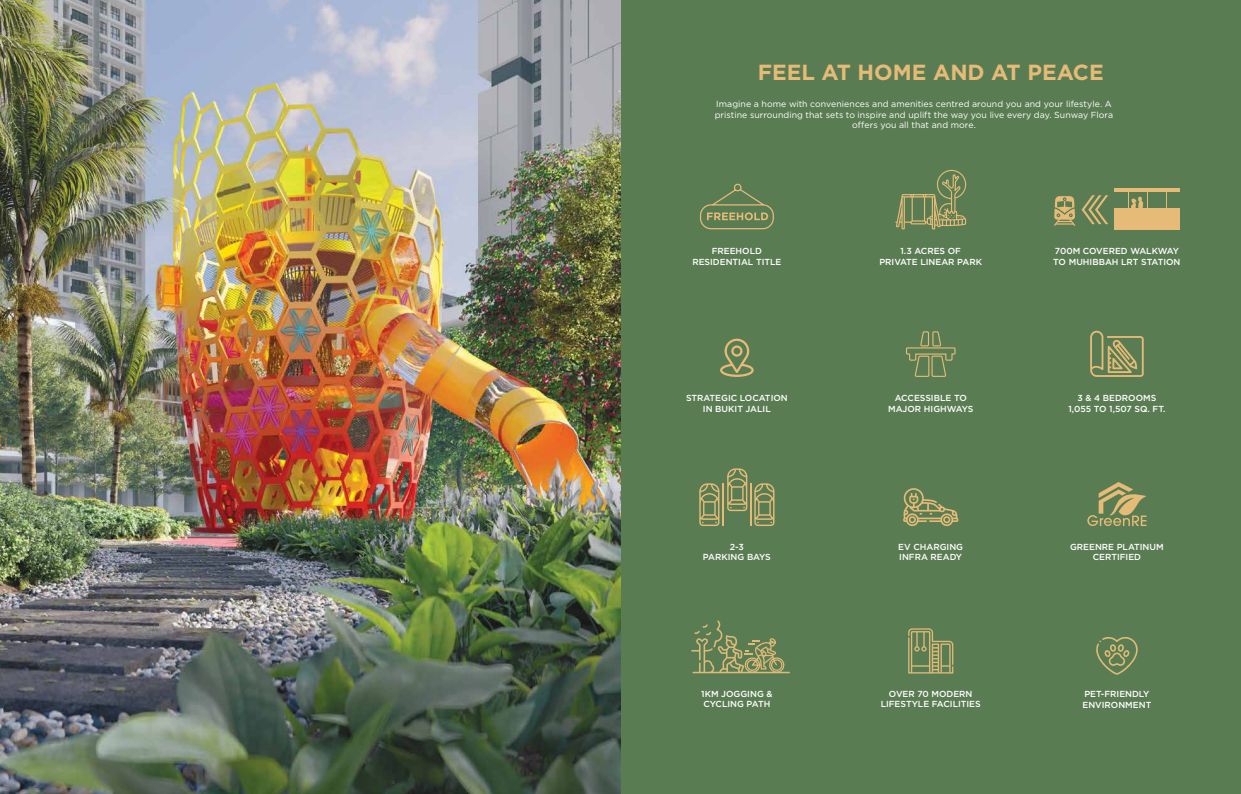
<style>
.page{position:relative;width:1241px;height:794px;background:#fff}
.page>*{position:absolute;margin:0;border:0;box-sizing:border-box;transform-origin:0 0}
.t1{font:700 21.88px "Gotham";color:#e5bb77}
.t2{font:500 8.75px/10.5px "Gotham";color:#fff;text-align:center}
.t3{font:8.75px/10.5px "Gotham";letter-spacing:.005em;color:#fff;text-align:center}
</style>
<div class="page">
<div style="left:620px;top:0;width:620px;height:794px;background:#5a7c52"></div>
<img style="left:0;top:0;width:620px;height:794px">
<svg style="left:699px;top:183px;width:75px;height:47px"></svg>
<svg style="left:1054px;top:196px;width:21px;height:30px"></svg>
<hr style="left:1114px;top:189px;width:65px;height:3px;background:#e5bb77">
<div style="left:1114px;top:208px;width:65px;height:21px;background:#e5bb77"></div>
<svg style="left:1081px;top:195px;width:26px;height:29px"></svg>
<svg style="left:1128px;top:192px;width:16px;height:16px"></svg>
<svg style="left:895px;top:169px;width:71px;height:61px"></svg>
<svg style="left:1090px;top:330px;width:53px;height:47px"></svg>
<svg style="left:906px;top:331px;width:49px;height:46px"></svg>
<svg style="left:720px;top:338px;width:33px;height:39px"></svg>
<hr style="left:722px;top:483px;width:2px;height:42px;background:#e5bb77">
<hr style="left:750px;top:483px;width:1px;height:42px;background:#e5bb77">
<svg style="left:699px;top:483px;width:20px;height:43px"></svg>
<svg style="left:727px;top:468px;width:20px;height:43px"></svg>
<svg style="left:754px;top:483px;width:20px;height:43px"></svg>
<svg style="left:1087px;top:482px;width:59px;height:44px"></svg>
<svg style="left:903px;top:488px;width:55px;height:38px"></svg>
<svg style="left:1096px;top:637px;width:41px;height:38px"></svg>
<svg style="left:691px;top:620px;width:99px;height:53px"></svg>
<svg style="left:908px;top:628px;width:45px;height:45px"></svg>
<h1 class="t1" style="left:757px;top:60px;width:347px">FEEL AT HOME AND AT PEACE</h1>
<p class="t3" style="left:714px;top:99px;width:400px">Imagine a home with conveniences and amenities centred around you and your lifestyle. A pristine surrounding that sets to inspire and uplift the way you live every day. Sunway Flora offers you all that and more.</p>
<p class="t2" style="left:692px;top:245px;width:90px">FREEHOLD<br>RESIDENTIAL TITLE</p>
<p class="t2" style="left:1053px;top:245px;width:129px;text-align:left">700M COVERED WALKWAY<br>TO MUHIBBAH LRT STATION</p>
<p class="t2" style="left:879px;top:245px;width:104px">1.3 ACRES OF<br>PRIVATE LINEAR PARK</p>
<p class="t2" style="left:686px;top:393px;width:103px">STRATEGIC LOCATION<br>IN BUKIT JALIL</p>
<p class="t2" style="left:888px;top:393px;width:87px">ACCESSIBLE TO<br>MAJOR HIGHWAYS</p>
<p class="t2" style="left:1068px;top:393px;width:99px">3 &amp; 4 BEDROOMS<br>1,055 TO 1,507 SQ. FT.</p>
<p class="t2" style="left:703px;top:541px;width:69px">2-3<br>PARKING BAYS</p>
<p class="t2" style="left:1069px;top:541px;width:95px">GREENRE PLATINUM<br>CERTIFIED</p>
<p class="t2" style="left:898px;top:541px;width:66px;text-align:left">EV CHARGING<br>INFRA READY</p>
<p class="t2" style="left:701px;top:688px;width:73px;text-align:left">1KM JOGGING &amp;<br>CYCLING PATH</p>
<p class="t2" style="left:880px;top:688px;width:102px">OVER 70 MODERN<br>LIFESTYLE FACILITIES</p>
<p class="t2" style="left:1082px;top:688px;width:70px;text-align:left">PET-FRIENDLY<br>ENVIRONMENT</p>
</div>
